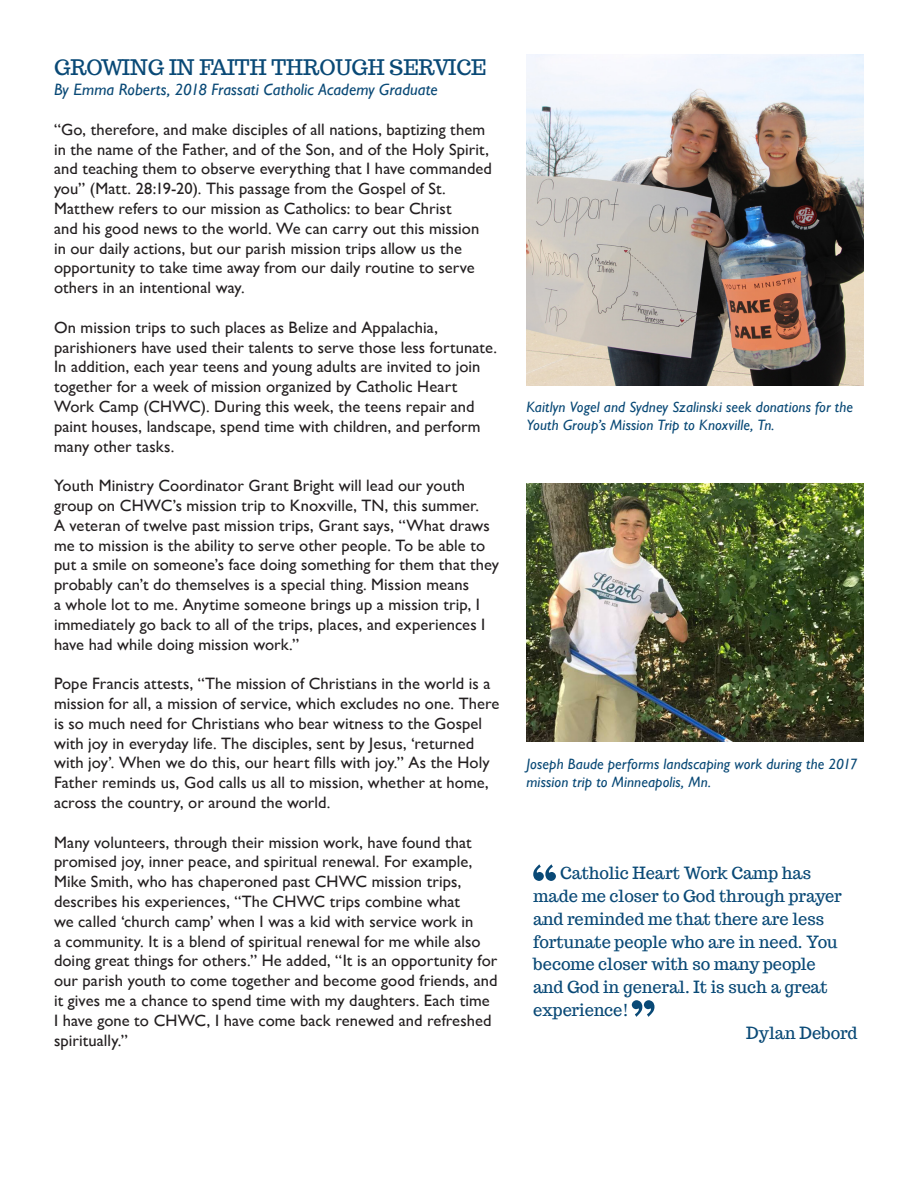
<style>
.page{position:relative;width:918px;height:1188px;background:#fff}
.page>*{position:absolute;margin:0;border:0;box-sizing:border-box;transform-origin:0 0}
.t1{font:21px "Trocchi";color:#094976}
.t2{font:16.5px/19.8px "Gill Sans";letter-spacing:.005em;color:#231f20}
.t3{font:16.5px/22.8px "Trocchi";color:#094976}
.t4{font:italic 16.5px "Gill Sans";letter-spacing:.005em;color:#094976}
.t5{font:italic 15px/18px "Gill Sans";letter-spacing:.01em;color:#094976}
</style>
<div class="page">
<img style="left:526px;top:54px;width:338px;height:332px">
<svg style="left:533px;top:864px;width:23px;height:17px"></svg>
<svg style="left:632px;top:1000px;width:22px;height:17px"></svg>
<img style="left:526px;top:484px;width:338px;height:258px">
<p class="t1" style="left:54px;top:54px;width:434px">GROWING IN FAITH THROUGH SERVICE</p>
<p class="t4" style="left:54px;top:80px;width:385px">By Emma Roberts, 2018 Frassati Catholic Academy Graduate</p>
<p class="t2" style="left:54px;top:119px;width:440px">“Go, therefore, and make disciples of all nations, baptizing them in the name of the Father, and of the Son, and of the Holy Spirit, and teaching them to observe everything that I have commanded you” (Matt. 28:19-20). This passage from the Gospel of St.<br>Matthew refers to our mission as Catholics: to bear Christ<br>and his good news to the world. We can carry out this mission in our daily actions, but our parish mission trips allow us the opportunity to take time away from our daily routine to serve others in an intentional way.</p>
<p class="t2" style="left:54px;top:317px;width:445px">On mission trips to such places as Belize and Appalachia, parishioners have used their talents to serve those less fortunate.<br>In addition, each year teens and young adults are invited to join together for a week of mission organized by Catholic Heart Work Camp (CHWC). During this week, the teens repair and paint houses, landscape, spend time with children, and perform many other tasks.</p>
<p class="t2" style="left:54px;top:476px;width:447px">Youth Ministry Coordinator Grant Bright will lead our youth group on CHWC’s mission trip to Knoxville, TN, this summer.<br>A veteran of twelve past mission trips, Grant says, “What draws me to mission is the ability to serve other people. To be able to put a smile on someone’s face doing something for them that they probably can’t do themselves is a special thing. Mission means<br>a whole lot to me. Anytime someone brings up a mission trip, I immediately go back to all of the trips, places, and experiences I have had while doing mission work.”</p>
<p class="t2" style="left:54px;top:674px;width:447px">Pope Francis attests, “The mission of Christians in the world is a mission for all, a mission of service, which excludes no one. There is so much need for Christians who bear witness to the Gospel with joy in everyday life. The disciples, sent by Jesus, ‘returned with joy’. When we do this, our heart fills with joy.” As the Holy Father reminds us, God calls us all to mission, whether at home, across the country, or around the world.</p>
<p class="t2" style="left:54px;top:832px;width:445px">Many volunteers, through their mission work, have found that promised joy, inner peace, and spiritual renewal. For example, Mike Smith, who has chaperoned past CHWC mission trips, describes his experiences, “The CHWC trips combine what<br>we called ‘church camp’ when I was a kid with service work in<br>a community. It is a blend of spiritual renewal for me while also doing great things for others.” He added, “It is an opportunity for our parish youth to come together and become good friends, and it gives me a chance to spend time with my daughters. Each time I have gone to CHWC, I have come back renewed and refreshed spiritually.”</p>
<p class="t5" style="left:526px;top:398px;width:328px">Kaitlyn Vogel and Sydney Szalinski seek donations for the<br>Youth Group’s Mission Trip to Knoxville, Tn.</p>
<p class="t5" style="left:526px;top:755px;width:332px">Joseph Baude performs landscaping work during the 2017 mission trip to Minneapolis, Mn.</p>
<p class="t3" style="left:533px;top:862px;width:310px;text-indent:27px">Catholic Heart Work Camp has made me closer to God through prayer and reminded me that there are less fortunate people who are in need. You become closer with so many people and God in general. It is such a great experience!</p>
<p class="t3" style="left:746px;top:1021px;width:113px">Dylan Debord</p>
</div>
